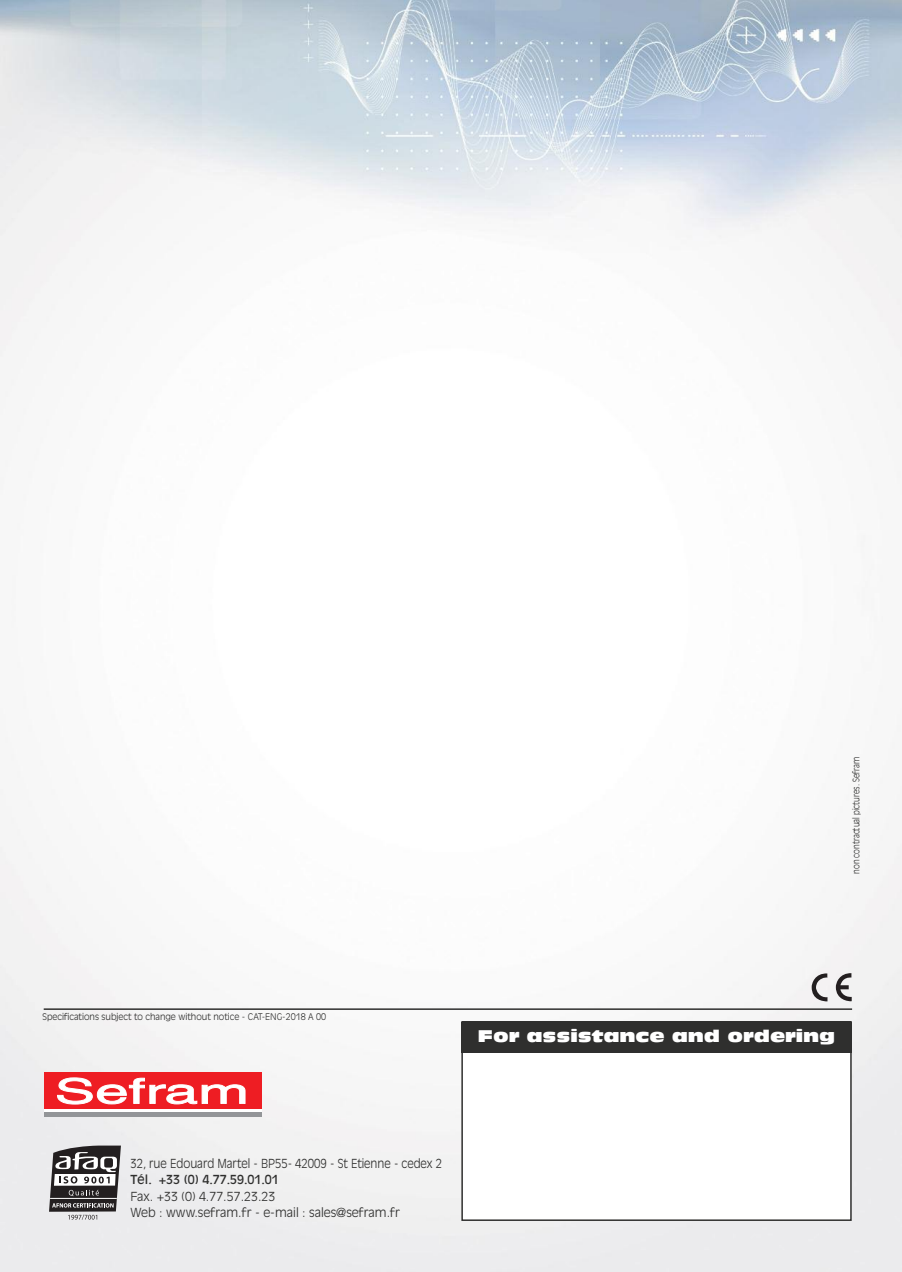
<style>
.page{position:relative;width:902px;height:1272px;background:#fff}
.page>*{position:absolute;margin:0;border:0;box-sizing:border-box;transform-origin:0 0}
.t1{font:16.5px "Antique Olive Nord";color:#fff}
.t2{font:300 12.3px/16.5px "Antique Olive";color:#2f2f2e}
.t3{font:300 12.3px "Antique Olive";color:#2f2f2e;scale:.93 1}
.t4{font:12.3px "Antique Olive";color:#2f2f2e}
.t5{font:300 9px "Antique Olive";color:#2f2f2e}
.t6{font:300 9px "Antique Olive";color:#2f2f2e;scale:.86 1}
</style>
<div class="page">
<img style="left:0;top:0;width:901px;height:1271px">
<hr style="left:44px;top:1008px;width:808px;height:1px;background:#2f2f2e">
<div style="left:462px;top:1021px;width:388px;height:199px;background:#fff"></div>
<div style="left:461px;top:1020px;width:390px;height:200px;border:2px solid #2f2f2e"></div>
<div style="left:461px;top:1022px;width:390px;height:30px;background:#2f2f2e"></div>
<svg style="left:811px;top:973px;width:16px;height:28px"></svg>
<svg style="left:835px;top:973px;width:16px;height:28px"></svg>
<svg style="left:44px;top:1108px;width:218px;height:4px"></svg>
<hr style="left:44px;top:1112px;width:218px;height:4px;background:#939598">
<div style="left:44px;top:1072px;width:218px;height:36px;background:#ee1d23"></div>
<svg style="left:57px;top:1077px;width:189px;height:27px"></svg>
<svg style="left:49px;top:1145px;width:72px;height:74px;background:#7c797a"></svg>
<hr style="left:50px;top:1197px;width:67px;height:1px;background:#fff">
<p class="t6" style="left:852px;top:873px;width:138px;rotate:-90deg">non contractual pictures. Sefram</p>
<p class="t5" style="left:43px;top:1012px;width:285px">Specifications subject to change without notice - CAT-ENG-2018 A 00</p>
<h1 class="t1" style="left:478px;top:1030px;width:359px">For assistance and ordering</h1>
<p class="t3" style="left:130px;top:1158px;width:337px">32, rue Edouard Martel - BP55- 42009 - St Etienne - cedex 2</p>
<p class="t4" style="left:130px;top:1174px;width:150px">Tél. +33 (0) 4.77.59.01.01</p>
<p class="t2" style="left:130px;top:1188px;width:271px">Fax. +33 (0) 4.77.57.23.23<br>Web : www.sefram.fr - e-mail : sales@sefram.fr</p>
</div>
